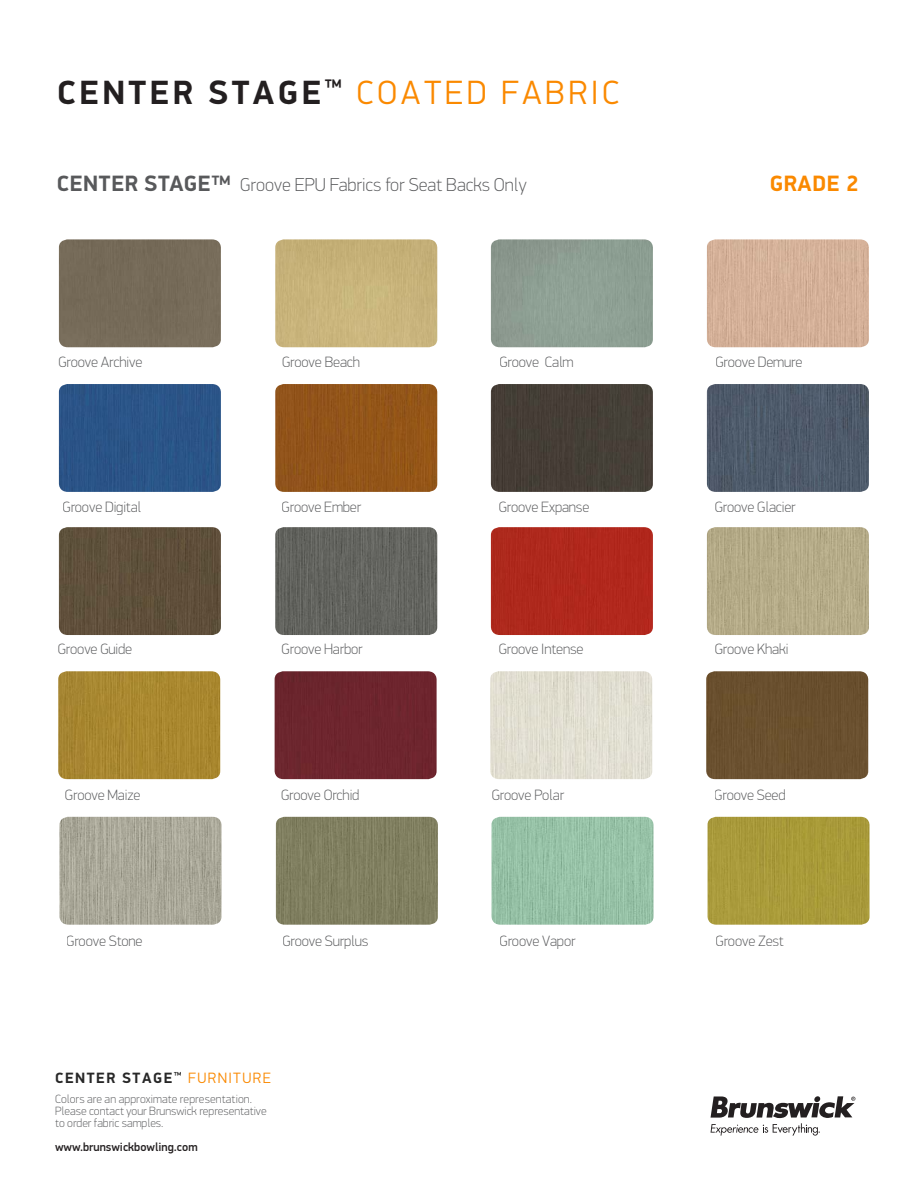
<style>
.page{position:relative;width:918px;height:1188px;background:#fff}
.page>*{position:absolute;margin:0;border:0;box-sizing:border-box;transform-origin:0 0}
.t1{font:300 33.75px "PF Din Display Pro";letter-spacing:.1em;color:#fa8900}
.t2{font:700 22.2px "PF Din Display Pro";letter-spacing:.025em;color:#fa8900}
.t3{font:100 18.75px "PF Din Display Pro";color:#58595b}
.t4{font:100 15px "PF Din Display Pro";letter-spacing:-.01em;color:#58595b}
.t5{font:700 15px "PF Din Display Pro";letter-spacing:.1em;color:#272727}
.t6{font:100 12px/12px "PF Din Display Pro";color:#58595b}
.t7{font:500 12px "PF Din Display Pro";color:#231f20}
.s1{font-weight:700;color:#231f20}
.s2{font-weight:700;font-size:22.2px}
.s3{font-weight:300;color:#fa8900}
</style>
<div class="page">
<div style="left:59px;top:239px;width:162px;height:108px;background:#766b59"></div>
<img style="left:275px;top:239px;width:162px;height:108px">
<img style="left:491px;top:239px;width:162px;height:108px">
<img style="left:707px;top:239px;width:162px;height:108px">
<div style="left:59px;top:384px;width:162px;height:108px;background:#2a5488"></div>
<div style="left:275px;top:384px;width:162px;height:108px;background:#935519"></div>
<div style="left:491px;top:384px;width:162px;height:108px;background:#463e37"></div>
<img style="left:707px;top:384px;width:162px;height:108px">
<img style="left:59px;top:527px;width:162px;height:108px">
<img style="left:275px;top:527px;width:162px;height:108px">
<div style="left:491px;top:527px;width:162px;height:108px;background:#b0281c"></div>
<img style="left:707px;top:527px;width:162px;height:108px">
<img style="left:58px;top:671px;width:162px;height:108px">
<div style="left:275px;top:671px;width:162px;height:108px;background:#6d252e"></div>
<img style="left:490px;top:671px;width:162px;height:108px">
<div style="left:706px;top:671px;width:162px;height:108px;background:#6a502e"></div>
<img style="left:60px;top:817px;width:162px;height:108px">
<img style="left:276px;top:817px;width:162px;height:108px">
<img style="left:492px;top:817px;width:162px;height:108px">
<img style="left:708px;top:817px;width:162px;height:108px">
<svg style="left:711px;top:1096px;width:144px;height:40px"></svg>
<p class="t1" style="left:57px;top:73px;width:564px"><span class="s1">CENTER STAGE</span><sup>™</sup> COATED FABRIC</p>
<p class="t3" style="left:57px;top:174px;width:472px"><span class="s2">CENTER STAGE™</span> Groove EPU Fabrics for Seat Backs Only</p>
<p class="t2" style="left:770px;top:170px;width:90px">GRADE 2</p>
<p class="t4" style="left:58px;top:353px;width:86px">Groove Archive</p>
<p class="t4" style="left:282px;top:353px;width:79px">Groove Beach</p>
<p class="t4" style="left:499px;top:353px;width:76px">Groove Calm</p>
<p class="t4" style="left:715px;top:353px;width:89px">Groove Demure</p>
<p class="t4" style="left:63px;top:498px;width:80px">Groove Digital</p>
<p class="t4" style="left:282px;top:498px;width:81px">Groove Ember</p>
<p class="t4" style="left:499px;top:498px;width:92px">Groove Expanse</p>
<p class="t4" style="left:715px;top:498px;width:82px">Groove Glacier</p>
<p class="t4" style="left:58px;top:641px;width:76px">Groove Guide</p>
<p class="t4" style="left:282px;top:641px;width:82px">Groove Harbor</p>
<p class="t4" style="left:499px;top:641px;width:86px">Groove Intense</p>
<p class="t4" style="left:715px;top:641px;width:75px">Groove Khaki</p>
<p class="t4" style="left:65px;top:786px;width:77px">Groove Maize</p>
<p class="t4" style="left:281px;top:786px;width:80px">Groove Orchid</p>
<p class="t4" style="left:492px;top:786px;width:74px">Groove Polar</p>
<p class="t4" style="left:714px;top:786px;width:73px">Groove Seed</p>
<p class="t4" style="left:66px;top:932px;width:78px">Groove Stone</p>
<p class="t4" style="left:282px;top:932px;width:88px">Groove Surplus</p>
<p class="t4" style="left:500px;top:932px;width:77px">Groove Vapor</p>
<p class="t4" style="left:716px;top:932px;width:70px">Groove Zest</p>
<h5 class="t5" style="left:55px;top:1068px;width:217px">CENTER STAGE<sup>™</sup> <span class="s3">FURNITURE</span></h5>
<p class="t6" style="left:55px;top:1093px;width:213px">Colors are an approximate representation.<br>Please contact your Brunswick representative to order fabric samples.</p>
<p class="t7" style="left:55px;top:1140px;width:144px">www.brunswickbowling.com</p>
</div>
